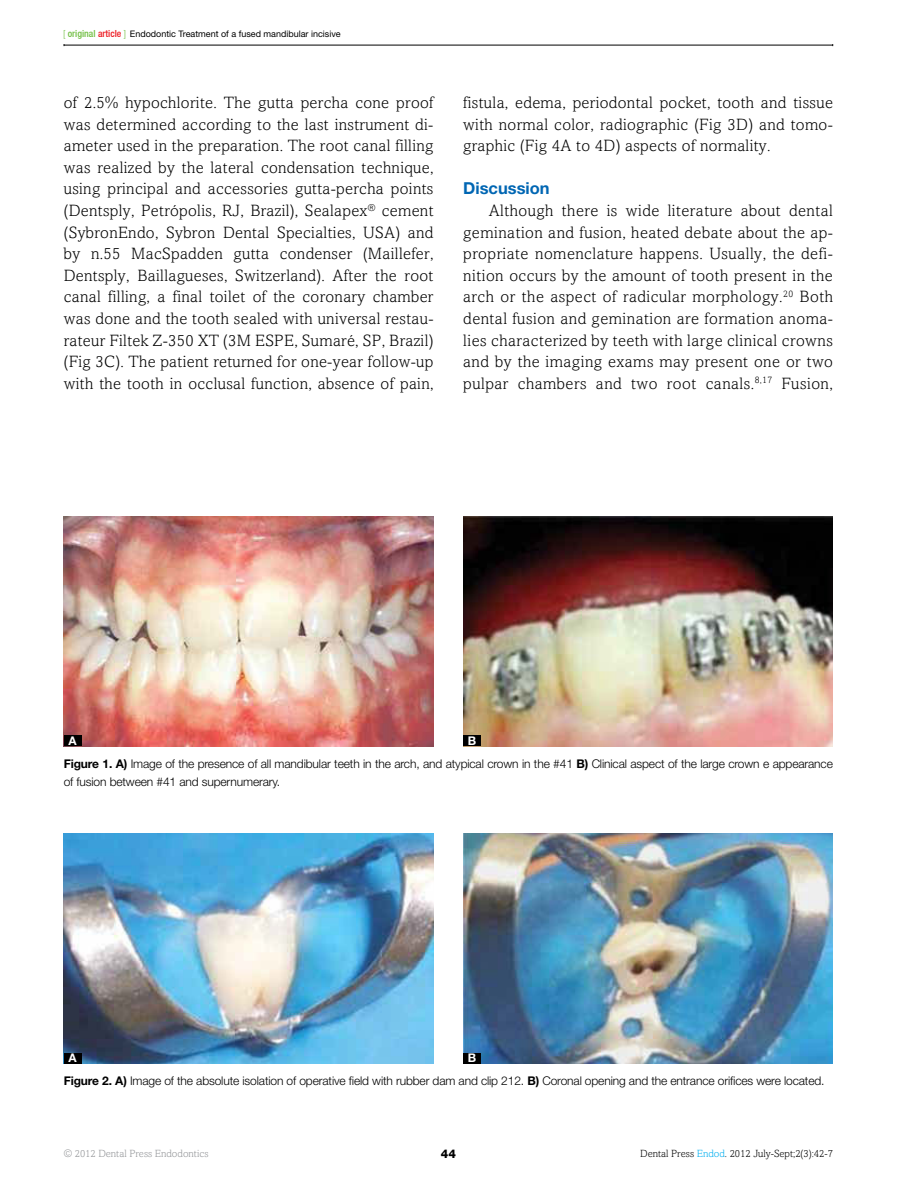
<style>
.page{position:relative;width:918px;height:1188px;background:#fff}
.page>*{position:absolute;margin:0;border:0;box-sizing:border-box;transform-origin:0 0}
.t1{font:300 16.5px/21.6px "Amasis";letter-spacing:.02em;color:#000;text-align:justify}
.t2{font:700 16.5px "Helvetica Neue LT Std";color:#0066b3}
.t3{font:300 12px/22.5px "Helvetica Neue LT Std";letter-spacing:-.01em;color:#000}
.t4{font:700 12px "Helvetica Neue LT Std";color:#fff}
.t5{font:800 12px "Helvetica Neue LT Std";color:#000}
.t6{font:300 10.5px "Amasis";color:#000}
.t7{font:300 10.5px "Amasis";color:#939598}
.t8{font:9px "Helvetica Neue LT Std";color:#000}
.s1{font-family:"Helvetica Neue LT";font-weight:300;font-stretch:condensed;font-size:9.75px;color:#72bf44}
.s2{font-family:"Helvetica Neue LT";font-weight:500;font-stretch:condensed;font-size:9.75px;color:#72bf44}
.s3{font-family:"Helvetica Neue LT";font-weight:500;font-stretch:condensed;font-size:9.75px;color:#ed1d24}
.s4{font-weight:700;color:#fff}
.s5{font-weight:700}
.s6{color:#00aeef}
</style>
<div class="page">
<hr style="left:64px;top:45px;width:769px;height:1px;background:#000">
<img style="left:64px;top:833px;width:369px;height:230px">
<img style="left:463px;top:833px;width:370px;height:230px">
<div style="left:64px;top:1053px;width:17px;height:10px;background:#000"></div>
<div style="left:463px;top:1053px;width:18px;height:10px;background:#000"></div>
<img style="left:64px;top:516px;width:369px;height:230px">
<img style="left:463px;top:516px;width:370px;height:230px">
<div style="left:64px;top:736px;width:17px;height:10px;background:#000"></div>
<div style="left:463px;top:736px;width:18px;height:10px;background:#000"></div>
<p class="t8" style="left:63px;top:28px;width:279px"><span class="s1">[</span> <span class="s2">original</span> <span class="s3">article</span> <span class="s1">]</span> Endodontic Treatment of a fused mandibular incisive</p>
<p class="t1" style="left:64px;top:92px;width:371px">of 2.5% hypochlorite. The gutta percha cone proof was determined according to the last instrument di&shy;ameter used in the preparation. The root canal filling was realized by the lateral condensation technique, using principal and accessories gutta-percha points (Dentsply, Petrópolis, RJ, Brazil), Sealapex<sup>®</sup> cement (SybronEndo, Sybron Dental Specialties, USA) and by n.55 MacSpadden gutta condenser (Maillefer, Dentsply, Baillagueses, Switzerland). After the root canal filling, a final toilet of the coronary chamber was done and the tooth sealed with universal restau&shy;rateur Filtek Z-350 XT (3M ESPE, Sumaré, SP, Brazil) (Fig 3C). The patient returned for one-year follow-up with the tooth in occlusal function, absence of pain,</p>
<p class="t1" style="left:463px;top:92px;width:371px">fistula, edema, periodontal pocket, tooth and tissue with normal color, radiographic (Fig 3D) and tomo&shy;graphic (Fig 4A to 4D) aspects of normality.</p>
<p class="t2" style="left:463px;top:178px;width:88px">Discussion</p>
<p class="t1" style="left:463px;top:200px;width:371px;text-indent:26px">Although there is wide literature about dental gemination and fusion, heated debate about the ap&shy;propriate nomenclature happens. Usually, the defi&shy;nition occurs by the amount of tooth present in the arch or the aspect of radicular morphology.<sup>20</sup> Both dental fusion and gemination are formation anoma&shy;lies characterized by teeth with large clinical crowns and by the imaging exams may present one or two pulpar chambers and two root canals.<sup>8,17</sup> Fusion,</p>
<p class="t3" style="left:64px;top:729px;width:771px;text-indent:404px"><span class="s4">B<br></span><span class="s5">Figure 1. A)</span> Image of the presence of all mandibular teeth in the arch, and atypical crown in the #41 <span class="s5">B)</span> Clinical aspect of the large crown e appearance</p>
<p class="t3" style="left:64px;top:770px;width:218px">of fusion between #41 and supernumerary.</p>
<p class="t4" style="left:69px;top:733px;width:10px">A</p>
<p class="t4" style="left:69px;top:1051px;width:10px">A</p>
<p class="t4" style="left:468px;top:1051px;width:9px">B</p>
<p class="t3" style="left:64px;top:1069px;width:762px"><span class="s5">Figure 2. A)</span> Image of the absolute isolation of operative field with rubber dam and clip 212. <span class="s5">B)</span> Coronal opening and the entrance orifices were located.</p>
<p class="t7" style="left:64px;top:1148px;width:146px">© 2012 Dental Press Endodontics</p>
<p class="t5" style="left:441px;top:1147px;width:17px">44</p>
<p class="t6" style="left:640px;top:1148px;width:194px">Dental Press <span class="s6">Endod</span>. 2012 July-Sept;2(3):42-7</p>
</div>
